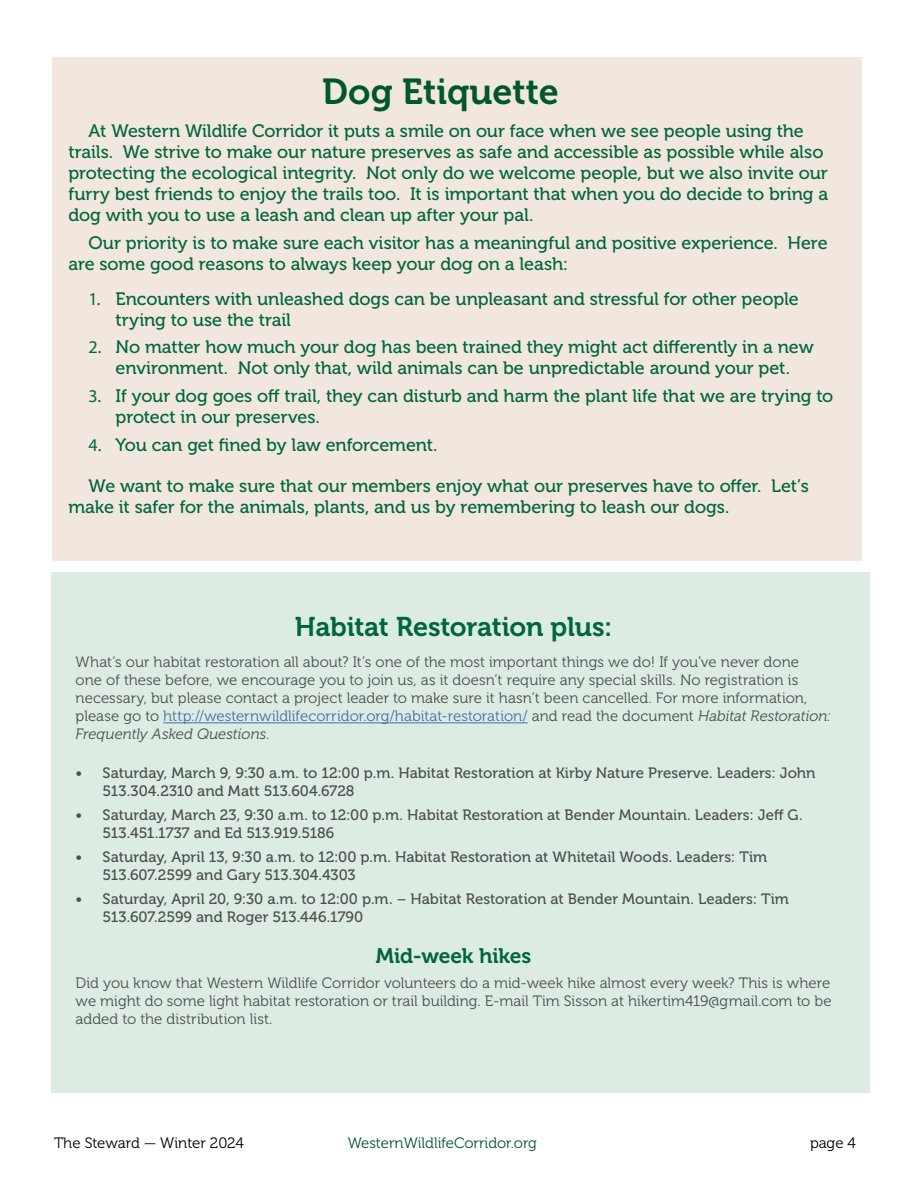
<style>
.page{position:relative;width:918px;height:1188px;background:#fff}
.page>*{position:absolute;margin:0;border:0;box-sizing:border-box;transform-origin:0 0}
.t1{font:36px "Museo 700";color:#00572c}
.t2{font:27px "Museo 700";letter-spacing:-.01em;color:#00663d}
.t3{font:21px "Museo 700";letter-spacing:-.005em;color:#00663d}
.t4{font:18px/21px "Museo 500";letter-spacing:-.005em;color:#00663d}
.t5{font:15px/18px "Museo 300";color:#4d4d4f}
.t6{font:15px/18px "Museo 500";color:#4d4d4f}
.t7{font:15px "Museo 300";color:#00572c}
.t8{font:15px "Museo 300";color:#000}
.s1{font-family:"Myriad Pro"}
.s2{color:#456da9}
.s3{font-style:italic}
</style>
<div class="page">
<div style="left:52px;top:57px;width:810px;height:504px;background:#f2e7de"></div>
<div style="left:52px;top:572px;width:818px;height:521px;background:#ddece3"></div>
<hr style="left:163px;top:722px;width:365px;height:1px;background:#456da9">
<h1 class="t1" style="left:322px;top:72px;width:238px">Dog Etiquette</h1>
<p class="t4" style="left:68px;top:121px;width:761px;text-indent:20px">At Western Wildlife Corridor it puts a smile on our face when we see people using the trails. We strive to make our nature preserves as safe and accessible as possible while also protecting the ecological integrity. Not only do we welcome people, but we also invite our furry best friends to enjoy the trails too. It is important that when you do decide to bring a dog with you to use a leash and clean up after your pal.</p>
<p class="t4" style="left:68px;top:233px;width:761px;text-indent:20px">Our priority is to make sure each visitor has a meaningful and positive experience. Here are some good reasons to always keep your dog on a leash:</p>
<p class="t4" style="left:116px;top:288px;width:685px;text-indent:-27px"><span class="s1">1.</span> Encounters with unleashed dogs can be unpleasant and stressful for other people trying to use the trail</p>
<p class="t4" style="left:89px;top:337px;width:727px;text-align:center"><span class="s1">2.</span> No matter how much your dog has been trained they might act differently in a new environment. Not only that, wild animals can be unpredictable around your pet.</p>
<p class="t4" style="left:116px;top:386px;width:719px;text-indent:-27px"><span class="s1">3.</span> If your dog goes off trail, they can disturb and harm the plant life that we are trying to protect in our preserves.</p>
<p class="t4" style="left:89px;top:434px;width:350px"><span class="s1">4.</span> You can get fined by law enforcement.</p>
<p class="t4" style="left:68px;top:476px;width:742px;text-indent:20px">We want to make sure that our members enjoy what our preserves have to offer. Let’s make it safer for the animals, plants, and us by remembering to leash our dogs.</p>
<h2 class="t2" style="left:295px;top:611px;width:319px">Habitat Restoration plus:</h2>
<p class="t5" style="left:76px;top:654px;width:757px">What’s our habitat restoration all about? It’s one of the most important things we do! If you’ve never done<br>one of these before, we encourage you to join us, as it doesn’t require any special skills. No registration is necessary, but please contact a project leader to make sure it hasn’t been cancelled. For more information, please go to <span class="s2">http://westernwildlifecorridor.org/habitat-restoration/</span> and read the document <span class="s3">Habitat Restoration:<br>Frequently Asked Questions.</span></p>
<p class="t6" style="left:103px;top:764px;width:715px;text-indent:-27px">• Saturday, March 9, 9:30 a.m. to 12:00 p.m. Habitat Restoration at Kirby Nature Preserve. Leaders: John<br>513.304.2310 and Matt 513.604.6728</p>
<p class="t6" style="left:103px;top:806px;width:702px;text-indent:-27px">• Saturday, March 23, 9:30 a.m. to 12:00 p.m. Habitat Restoration at Bender Mountain. Leaders: Jeff G.<br>513.451.1737 and Ed 513.919.5186</p>
<p class="t6" style="left:103px;top:848px;width:666px;text-indent:-27px">• Saturday, April 13, 9:30 a.m. to 12:00 p.m. Habitat Restoration at Whitetail Woods. Leaders: Tim<br>513.607.2599 and Gary 513.304.4303</p>
<p class="t6" style="left:103px;top:890px;width:688px;text-indent:-27px">• Saturday, April 20, 9:30 a.m. to 12:00 p.m. – Habitat Restoration at Bender Mountain. Leaders: Tim<br>513.607.2599 and Roger 513.446.1790</p>
<p class="t3" style="left:376px;top:944px;width:157px">Mid-week hikes</p>
<p class="t5" style="left:76px;top:974px;width:758px;text-align:justify">Did you know that Western Wildlife Corridor volunteers do a mid-week hike almost every week? This is where we might do some light habitat restoration or trail building. E-mail Tim Sisson at hikertim419@gmail.com to be added to the distribution list.</p>
<p class="t8" style="left:54px;top:1135px;width:191px">The Steward — Winter 2024</p>
<p class="t7" style="left:348px;top:1135px;width:191px">WesternWildlifeCorridor.org</p>
<p class="t8" style="left:810px;top:1135px;width:48px">page 4</p>
</div>
